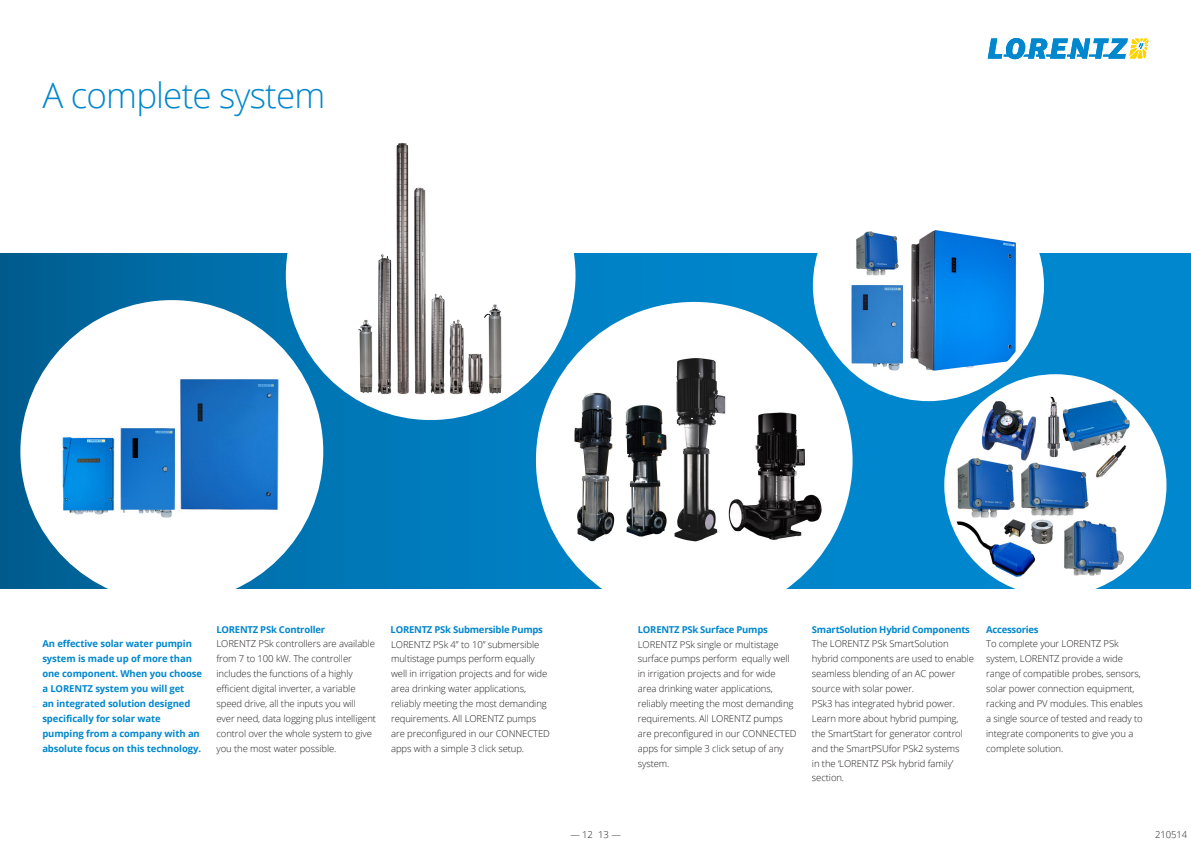
<style>
.page{position:relative;width:1191px;height:842px;background:#fff}
.page>*{position:absolute;margin:0;border:0;box-sizing:border-box;transform-origin:0 0}
.H0{font:300 35px "Open Sans";letter-spacing:-.025em;color:#0087cd}
.t1{font:300 9.5px/14.9px "Open Sans";letter-spacing:-.01em;color:#231f20}
.t2{font:700 9.5px/14.9px "Open Sans";letter-spacing:-.01em;color:#0087cd}
</style>
<div class="page">
<svg style="left:0;top:253px;width:1191px;height:336px;background:#007bbc"></svg>
<svg style="left:987px;top:38px;width:161px;height:21px"></svg>
<div style="left:20px;top:300px;width:303px;height:303px;background:#fff;border-radius:50%"></div>
<img style="left:28px;top:308px;width:287px;height:287px;border-radius:143px">
<div style="left:536px;top:302px;width:316px;height:316px;background:#fff;border-radius:50%"></div>
<img style="left:570px;top:349px;width:258px;height:199px">
<div style="left:286px;top:130px;width:289px;height:290px;background:#fff;border-radius:50%"></div>
<img style="left:354px;top:143px;width:160px;height:266px">
<div style="left:813px;top:170px;width:231px;height:231px;background:#fff;border-radius:50%"></div>
<img style="left:841px;top:230px;width:179px;height:148px">
<div style="left:944px;top:374px;width:222px;height:222px;background:#fff;border-radius:50%"></div>
<img style="left:952px;top:397px;width:181px;height:181px">
<p class="H0" style="left:43px;top:72px;width:284px">A complete system</p>
<p class="t2" style="left:42px;top:636px;width:161px">An effective solar water pumpin system is made up of more than one component. When you choose a LORENTZ system you will get<br>an integrated solution designed specifically for solar wate pumping from a company with an absolute focus on this technology.</p>
<p class="t2" style="left:216px;top:621px;width:110px">LORENTZ PSk Controller</p>
<p class="t1" style="left:216px;top:636px;width:161px">LORENTZ PSk controllers are available from 7 to 100 kW. The controller includes the functions of a highly efficient digital inverter, a variable speed drive, all the inputs you will ever need, data logging plus intelligent control over the whole system to give you the most water possible.</p>
<p class="t2" style="left:390px;top:621px;width:154px">LORENTZ PSk Submersible Pumps</p>
<p class="t1" style="left:391px;top:636px;width:160px">LORENTZ PSk 4” to 10” submersible multistage pumps perform equally well in irrigation projects and for wide area drinking water applications, reliably meeting the most demanding requirements. All LORENTZ pumps are preconfigured in our CONNECTED apps with a simple 3 click setup.</p>
<p class="t2" style="left:638px;top:621px;width:132px">LORENTZ PSk Surface Pumps</p>
<p class="t1" style="left:638px;top:636px;width:160px">LORENTZ PSk single or multistage surface pumps perform equally well in irrigation projects and for wide area drinking water applications, reliably meeting the most demanding requirements. All LORENTZ pumps are preconfigured in our CONNECTED apps for simple 3 click setup of any system.</p>
<p class="t2" style="left:812px;top:621px;width:159px">SmartSolution Hybrid Components</p>
<p class="t1" style="left:812px;top:636px;width:164px">The LORENTZ PSk SmartSolution hybrid components are used to enable seamless blending of an AC power source with solar power.<br>PSk3 has integrated hybrid power.<br>Learn more about hybrid pumping, the SmartStart for generator control and the SmartPSUfor PSk2 systems<br>in the ‘LORENTZ PSk hybrid family’ section.</p>
<p class="t2" style="left:986px;top:621px;width:54px">Accessories</p>
<p class="t1" style="left:986px;top:636px;width:158px">To complete your LORENTZ PSk system, LORENTZ provide a wide range of compatible probes, sensors, solar power connection equipment, racking and PV modules. This enables a single source of tested and ready to integrate components to give you a complete solution.</p>
<p class="t1" style="left:570px;top:826px;width:52px">— 12 13 —</p>
<p class="t1" style="left:1155px;top:826px;width:34px">210514</p>
</div>
